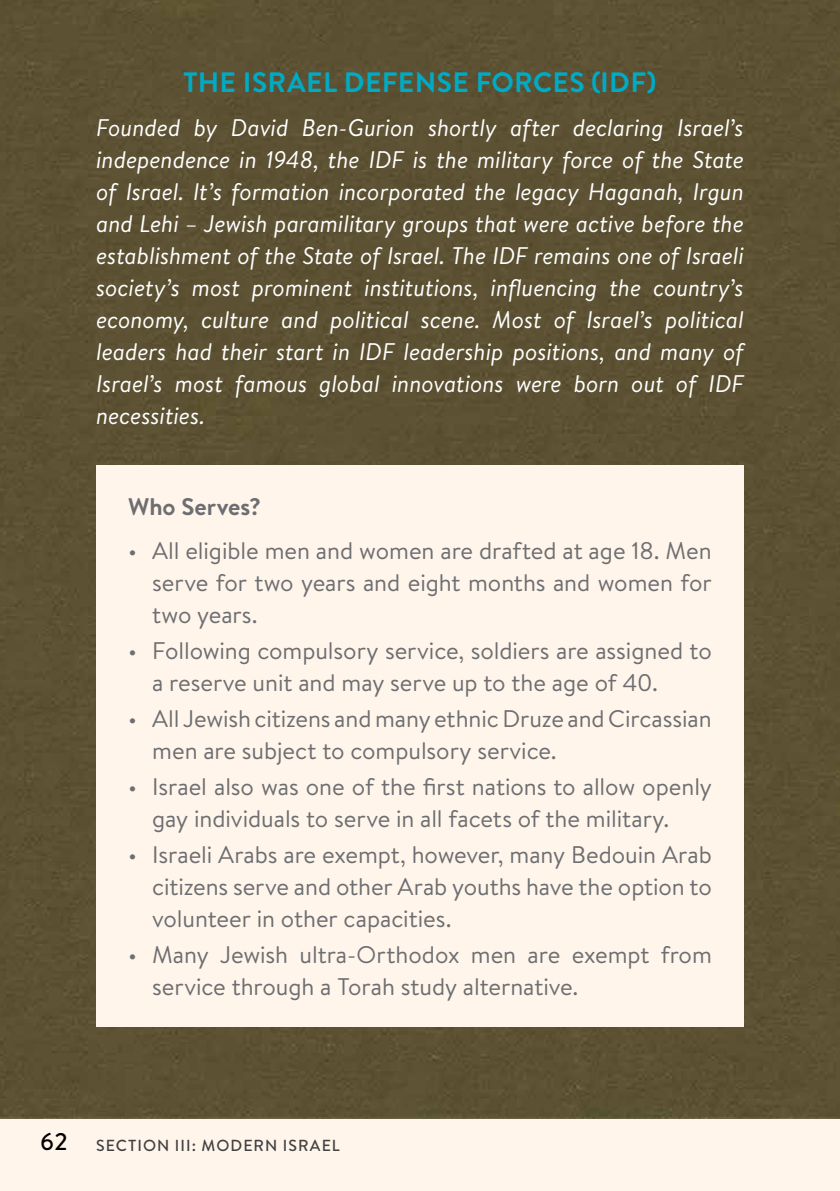
<style>
.page{position:relative;width:840px;height:1191px;background:#fff}
.page>*{position:absolute;margin:0;border:0;box-sizing:border-box;transform-origin:0 0}
.t1{font:700 28px "Brandon Grotesque";letter-spacing:.015em;color:#00abc5}
.t2{font:24px/32px "Brandon Text";letter-spacing:-.005em;color:#6d6e71}
.t3{font:italic 24px/32px "Brandon Text";letter-spacing:-.005em;color:#fff;text-align:justify}
.t4{font:700 24px "Brandon Text";color:#6d6e71}
.t5{font:500 16px "Brandon Text";letter-spacing:.065em;color:#414042}
.s1{font-size:24px;color:#000}
</style>
<div class="page">
<div style="left:0;top:0;width:839px;height:1191px;background:#fff5eb"></div>
<div style="left:0;top:0;width:839px;height:1119px;background:#5c5133"></div>
<div style="left:96px;top:466px;width:647px;height:560px;background:#fff5eb"></div>
<p class="t1" style="left:183px;top:62px;width:474px">THE ISRAEL DEFENSE FORCES (IDF)</p>
<p class="t3" style="left:96px;top:111px;width:649px">Founded by David Ben-Gurion shortly after declaring Israel’s independence in 1948, the IDF is the military force of the State of Israel. It’s formation incorporated the legacy Haganah, Irgun and Lehi – Jewish paramilitary groups that were active before the establishment of the State of Israel. The IDF remains one of Israeli society’s most prominent institutions, influencing the country’s economy, culture and political scene. Most of Israel’s political leaders had their start in IDF leadership positions, and many of Israel’s most famous global innovations were born out of IDF necessities.</p>
<p class="t4" style="left:128px;top:489px;width:134px">Who Serves?</p>
<p class="t2" style="left:152px;top:533px;width:561px;text-align:justify;text-indent:-24px">• All eligible men and women are drafted at age 18. Men serve for two years and eight months and women for two years.</p>
<p class="t2" style="left:152px;top:633px;width:561px;text-indent:-24px">• Following compulsory service, soldiers are assigned to a reserve unit and may serve up to the age of 40.</p>
<p class="t2" style="left:152px;top:701px;width:561px;text-indent:-24px">• All Jewish citizens and many ethnic Druze and Circassian men are subject to compulsory service.</p>
<p class="t2" style="left:152px;top:769px;width:561px;text-indent:-24px">• Israel also was one of the first nations to allow openly gay individuals to serve in all facets of the military.</p>
<p class="t2" style="left:152px;top:837px;width:561px;text-align:justify;text-indent:-24px">• Israeli Arabs are exempt, however, many Bedouin Arab citizens serve and other Arab youths have the option to volunteer in other capacities.</p>
<p class="t2" style="left:152px;top:937px;width:561px;text-indent:-24px">• Many Jewish ultra-Orthodox men are exempt from service through a Torah study alternative.</p>
<p class="t5" style="left:40px;top:1134px;width:301px"><span class="s1">62</span> SECTION III: MODERN ISRAEL</p>
</div>
